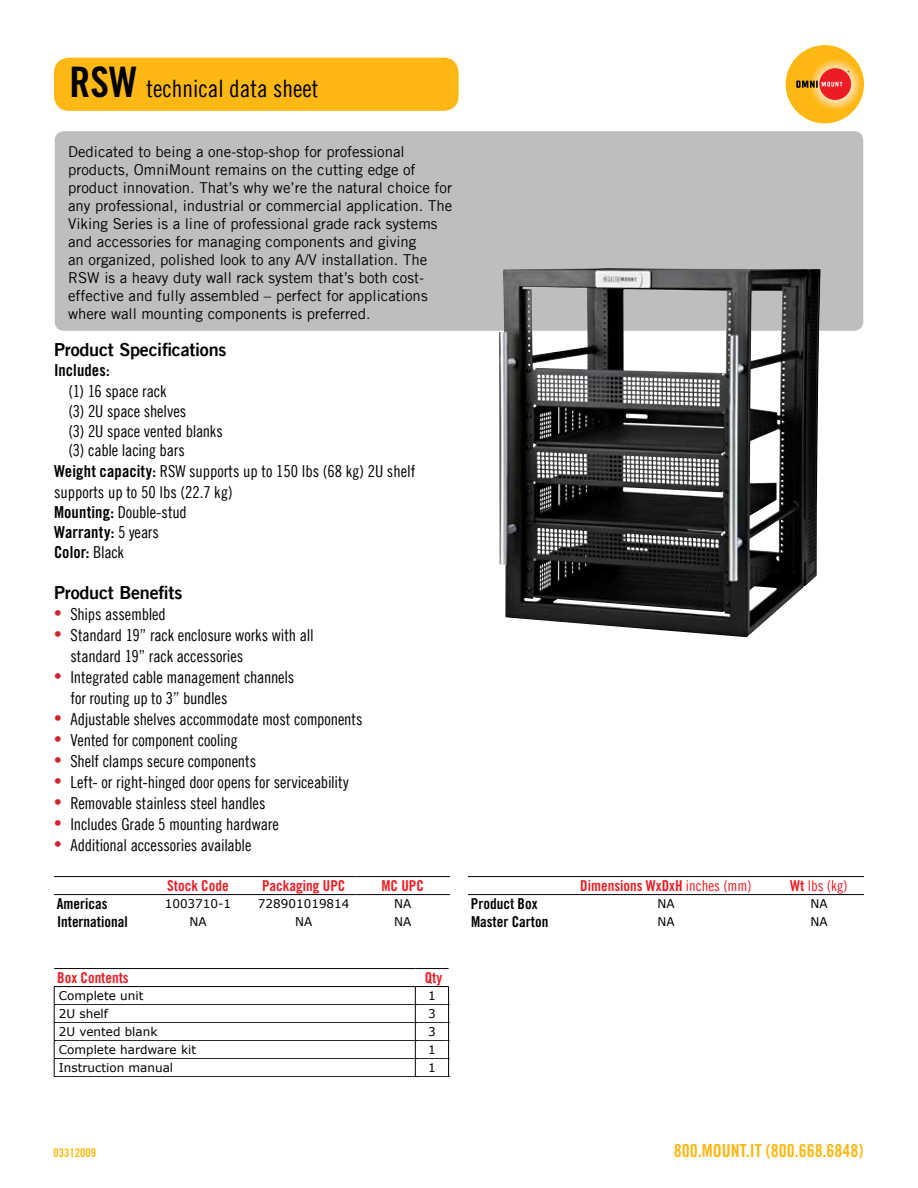
<style>
.page{position:relative;width:918px;height:1188px;background:#fff}
.page>*{position:absolute;margin:0;border:0;box-sizing:border-box;transform-origin:0 0}
.t1{font:24px "Trade Gothic LT Cond Eighteen";color:#000}
.t2{font:18px "Trade Gothic Bold Two";letter-spacing:-.01em;color:#000}
.t3{font:18px "Trade Gothic LT Std Bd Cn 20";color:#fdb813}
.t4{font:16.5px/21px "Trade Gothic LT Cond Eighteen";letter-spacing:-.01em;color:#000}
.t5{font:16.5px "Trade Gothic LT Std Bd Cn 20";letter-spacing:.005em;color:#000}
.t6{font:15px/18px "Trade Gothic";color:#000}
.t7{font:15px "Trade Gothic LT Std Bd Cn 20";color:#ed1c24}
.t8{font:15px "Trade Gothic LT Std Bd Cn 20";color:#000}
.t9{font:15px "Trade Gothic LT Cond Eighteen";color:#ed1c24}
.t10{font:12px "Verdana";color:#000}
.t11{font:12px "Trade Gothic LT Std Bd Cn 20";color:#fdb813}
.s1{font-family:"Trade Gothic LT Std Bd Cn 20";font-size:42px}
.s2{font-family:"Trade Gothic LT Std Bd Cn 20"}
.s3{font-family:"Trade Gothic LT Cond Eighteen"}
.s4{font-family:"Myriad Pro";font-size:27px;color:#d2232a}
</style>
<div class="page">
<div style="left:55px;top:131px;width:808px;height:200px;background:#bebebe;border-radius:9px"></div>
<div style="left:786px;top:45px;width:78px;height:78px;background:#fdb813;border-radius:50%"></div>
<svg style="left:810px;top:58px;width:51px;height:52px"></svg>
<div style="left:819px;top:68px;width:32px;height:32px;background:#ed1c24;border-radius:50%"></div>
<svg style="left:796px;top:81px;width:47px;height:7px"></svg>
<hr style="left:54px;top:968px;width:361px;height:1px;background:#000">
<hr style="left:415px;top:968px;width:34px;height:1px;background:#000">
<svg style="left:54px;top:969px;width:396px;height:108px"></svg>
<hr style="left:468px;top:876px;width:90px;height:1px;background:#000">
<hr style="left:558px;top:876px;width:216px;height:1px;background:#000">
<hr style="left:774px;top:876px;width:90px;height:1px;background:#000">
<hr style="left:468px;top:894px;width:90px;height:1px;background:#000">
<hr style="left:558px;top:894px;width:216px;height:1px;background:#000">
<hr style="left:774px;top:894px;width:90px;height:1px;background:#000">
<hr style="left:54px;top:876px;width:90px;height:1px;background:#000">
<hr style="left:144px;top:876px;width:108px;height:1px;background:#000">
<hr style="left:252px;top:876px;width:104px;height:1px;background:#000">
<hr style="left:356px;top:876px;width:94px;height:1px;background:#000">
<hr style="left:54px;top:894px;width:90px;height:1px;background:#000">
<hr style="left:144px;top:894px;width:108px;height:1px;background:#000">
<hr style="left:252px;top:894px;width:104px;height:1px;background:#000">
<hr style="left:356px;top:894px;width:94px;height:1px;background:#000">
<div style="left:54px;top:58px;width:405px;height:53px;background:#fdb813;border-radius:15px"></div>
<img style="left:499px;top:268px;width:322px;height:369px">
<p class="t1" style="left:70px;top:74px;width:250px"><span class="s1">RSW</span> technical data sheet</p>
<p class="t6" style="left:68px;top:143px;width:386px">Dedicated to being a one-stop-shop for professional products, OmniMount remains on the cutting edge of product innovation. That’s why we’re the natural choice for any professional, industrial or commercial application. The Viking Series is a line of professional grade rack systems and accessories for managing components and giving<br>an organized, polished look to any A/V installation. The RSW is a heavy duty wall rack system that’s both cost&shy;effective and fully assembled – perfect for applications where wall mounting components is preferred.</p>
<p class="t2" style="left:54px;top:339px;width:174px">Product Specifications</p>
<p class="t5" style="left:54px;top:360px;width:57px">Includes:</p>
<p class="t4" style="left:69px;top:381px;width:99px">(1) 16 space rack</p>
<p class="t4" style="left:69px;top:400px;width:119px">(3) 2U space shelves</p>
<p class="t4" style="left:69px;top:420px;width:156px">(3) 2U space vented blanks</p>
<p class="t4" style="left:69px;top:440px;width:118px">(3) cable lacing bars</p>
<p class="t4" style="left:54px;top:461px;width:363px"><span class="s2">Weight capacity:</span> RSW supports up to 150 lbs (68 kg) 2U shelf</p>
<p class="t4" style="left:54px;top:482px;width:180px">supports up to 50 lbs (22.7 kg)</p>
<p class="t4" style="left:54px;top:502px;width:134px"><span class="s2">Mounting:</span> Double-stud</p>
<p class="t5" style="left:54px;top:522px;width:107px">Warranty: <span class="s3">5 years</span></p>
<p class="t5" style="left:54px;top:542px;width:72px">Color: <span class="s3">Black</span></p>
<p class="t2" style="left:54px;top:582px;width:130px">Product Benefits</p>
<p class="t4" style="left:54px;top:604px;width:113px"><span class="s4">•</span> Ships assembled</p>
<p class="t4" style="left:71px;top:625px;width:245px;text-indent:-17px"><span class="s4">•</span> Standard 19” rack enclosure works with all standard 19” rack accessories</p>
<p class="t4" style="left:71px;top:667px;width:225px;text-indent:-17px"><span class="s4">•</span> Integrated cable management channels for routing up to 3” bundles</p>
<p class="t4" style="left:54px;top:709px;width:310px"><span class="s4">•</span> Adjustable shelves accommodate most components</p>
<p class="t4" style="left:54px;top:730px;width:185px"><span class="s4">•</span> Vented for component cooling</p>
<p class="t4" style="left:54px;top:751px;width:204px"><span class="s4">•</span> Shelf clamps secure components</p>
<p class="t4" style="left:54px;top:772px;width:296px"><span class="s4">•</span> Left- or right-hinged door opens for serviceability</p>
<p class="t4" style="left:54px;top:793px;width:213px"><span class="s4">•</span> Removable stainless steel handles</p>
<p class="t4" style="left:54px;top:814px;width:226px"><span class="s4">•</span> Includes Grade 5 mounting hardware</p>
<p class="t4" style="left:54px;top:835px;width:199px"><span class="s4">•</span> Additional accessories available</p>
<p class="t7" style="left:167px;top:877px;width:63px">Stock Code</p>
<p class="t7" style="left:262px;top:877px;width:85px">Packaging UPC</p>
<p class="t7" style="left:381px;top:877px;width:44px">MC UPC</p>
<p class="t8" style="left:57px;top:895px;width:52px">Americas</p>
<p class="t10" style="left:165px;top:896px;width:68px">1003710-1</p>
<p class="t10" style="left:258px;top:896px;width:93px">728901019814</p>
<p class="t10" style="left:394px;top:896px;width:19px">NA</p>
<p class="t8" style="left:57px;top:913px;width:72px">International</p>
<p class="t10" style="left:189px;top:914px;width:19px">NA</p>
<p class="t10" style="left:295px;top:914px;width:19px">NA</p>
<p class="t10" style="left:394px;top:914px;width:19px">NA</p>
<p class="t7" style="left:57px;top:969px;width:73px">Box Contents</p>
<p class="t7" style="left:425px;top:969px;width:19px">Qty</p>
<p class="t10" style="left:59px;top:988px;width:86px">Complete unit</p>
<p class="t10" style="left:428px;top:988px;width:9px">1</p>
<p class="t10" style="left:59px;top:1006px;width:51px">2U shelf</p>
<p class="t10" style="left:428px;top:1006px;width:9px">3</p>
<p class="t10" style="left:59px;top:1024px;width:100px">2U vented blank</p>
<p class="t10" style="left:428px;top:1024px;width:9px">3</p>
<p class="t10" style="left:59px;top:1042px;width:139px">Complete hardware kit</p>
<p class="t10" style="left:428px;top:1042px;width:9px">1</p>
<p class="t10" style="left:59px;top:1060px;width:116px">Instruction manual</p>
<p class="t10" style="left:428px;top:1060px;width:9px">1</p>
<p class="t7" style="left:580px;top:877px;width:173px">Dimensions WxDxH <span class="s3">inches (mm)</span></p>
<p class="t9" style="left:790px;top:877px;width:59px"><span class="s2">Wt</span> lbs (kg)</p>
<p class="t8" style="left:471px;top:895px;width:68px">Product Box</p>
<p class="t10" style="left:657px;top:896px;width:19px">NA</p>
<p class="t10" style="left:810px;top:896px;width:19px">NA</p>
<p class="t8" style="left:471px;top:913px;width:79px">Master Carton</p>
<p class="t10" style="left:657px;top:914px;width:19px">NA</p>
<p class="t10" style="left:810px;top:914px;width:19px">NA</p>
<p class="t11" style="left:54px;top:1145px;width:44px">03312009</p>
<p class="t3" style="left:674px;top:1140px;width:191px">800.MOUNT.IT (800.668.6848)</p>
</div>
